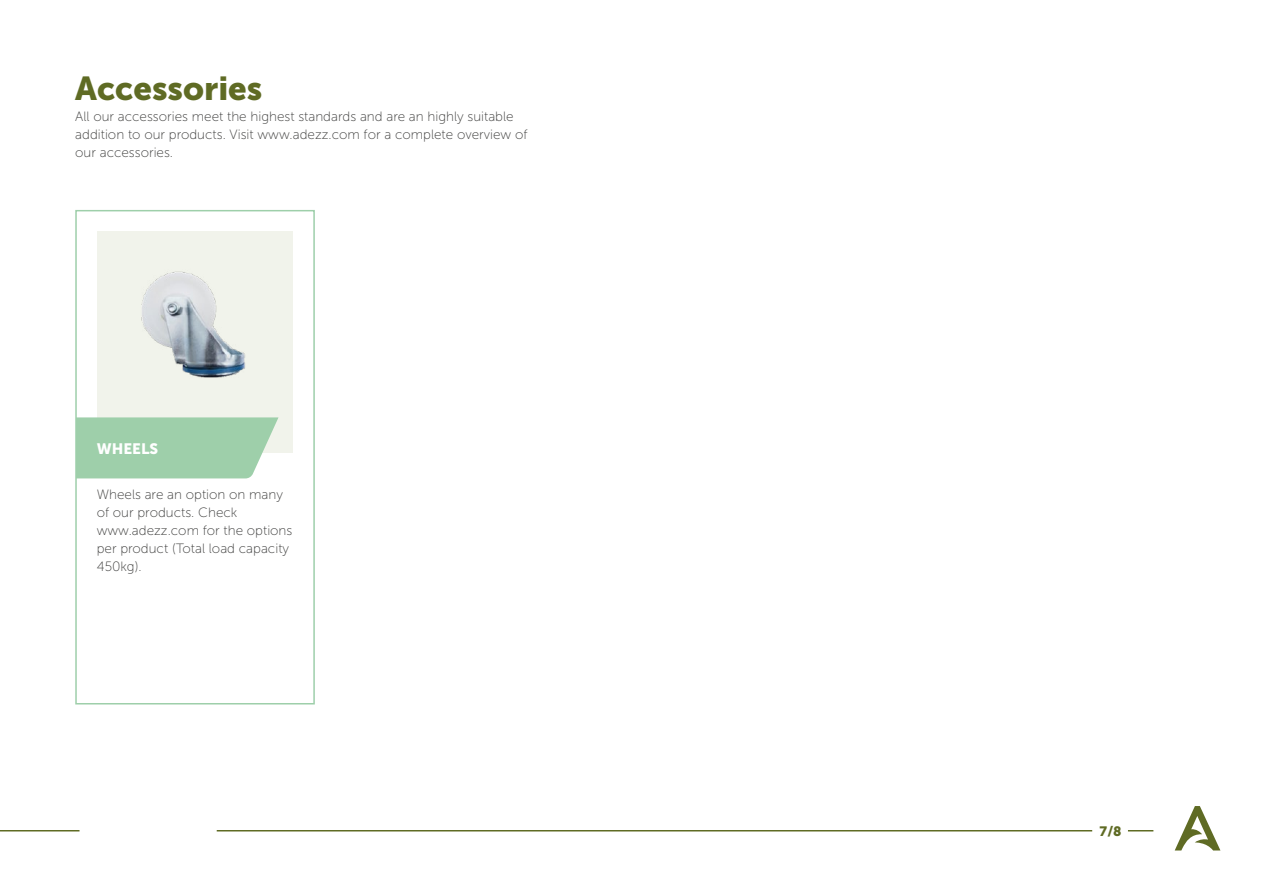
<style>
.page{position:relative;width:1263px;height:893px;background:#fff}
.page>*{position:absolute;margin:0;border:0;box-sizing:border-box;transform-origin:0 0}
.t1{font:33px "Museo Sans 900";color:#5f6b24}
.t2{font:15px "Museo Sans 900";color:#fff}
.t3{font:13.5px/18px "Museo Sans 100";color:#3c3c3b}
.t4{font:13.5px "Museo Sans 900";color:#5f6b24}
</style>
<div class="page">
<svg style="left:1175px;top:806px;width:45px;height:44px"></svg>
<svg style="left:1128px;top:830px;width:25px;height:1px"></svg>
<hr style="left:0;top:830px;width:80px;height:1px;background:#5f6b24">
<hr style="left:217px;top:830px;width:875px;height:1px;background:#5f6b24">
<div style="left:97px;top:231px;width:196px;height:222px;background:#f1f3eb"></div>
<svg style="left:78px;top:417px;width:200px;height:61px;background:#a4d2af"></svg>
<div style="left:75px;top:210px;width:240px;height:494px;border:2px solid #9ecfaa"></div>
<img style="left:141px;top:271px;width:104px;height:107px">
<h1 class="t1" style="left:75px;top:70px;width:189px">Accessories</h1>
<p class="t3" style="left:75px;top:107px;width:454px">All our accessories meet the highest standards and are an highly suitable addition to our products. Visit www.adezz.com for a complete overview of our accessories.</p>
<p class="t2" style="left:97px;top:440px;width:63px">WHEELS</p>
<p class="t3" style="left:97px;top:486px;width:197px">Wheels are an option on many of our products. Check www.adezz.com for the options per product (Total load capacity<br>450kg).</p>
<p class="t4" style="left:1100px;top:823px;width:23px">7/8</p>
</div>
